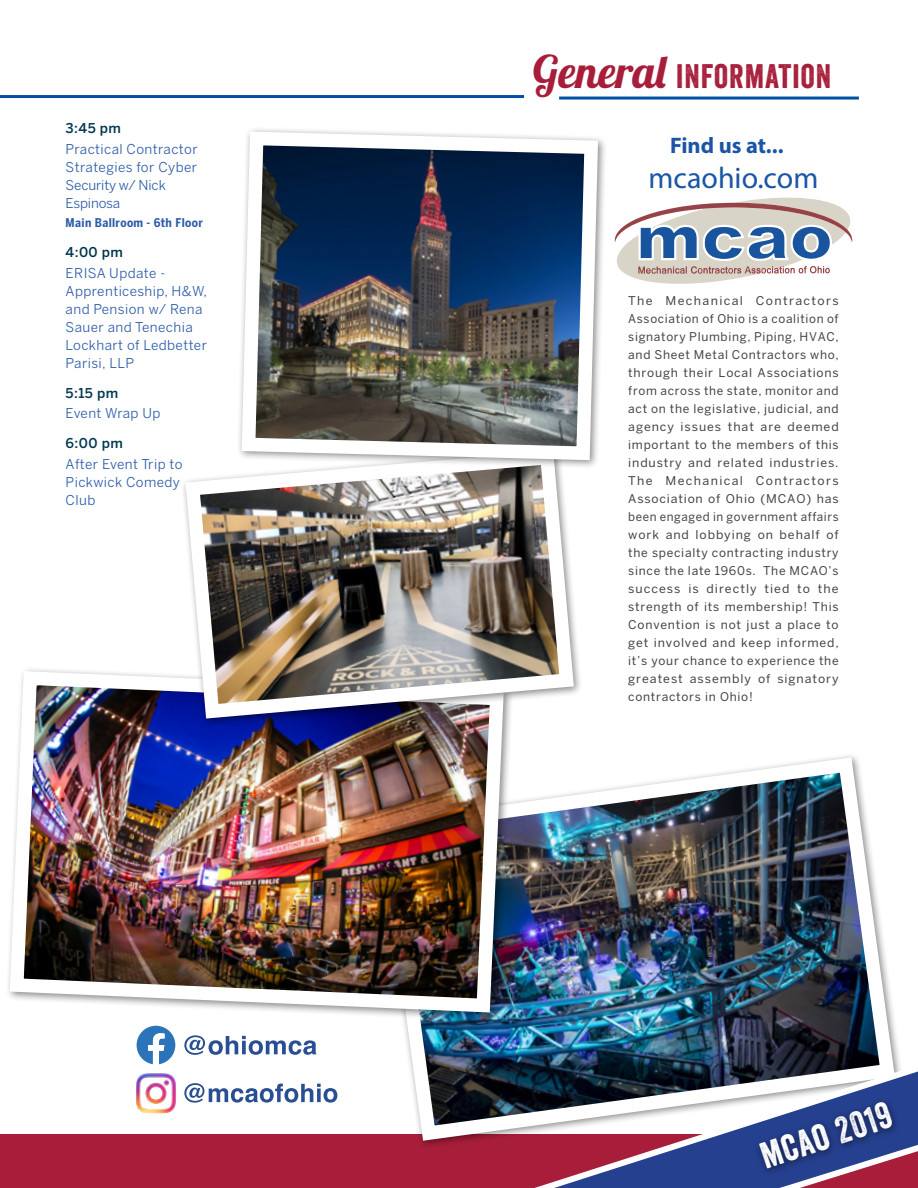
<style>
.page{position:relative;width:918px;height:1188px;background:#fff}
.page>*{position:absolute;margin:0;border:0;box-sizing:border-box;transform-origin:0 0}
.t1{font:36px "Veneer";color:#fff}
.t2{font:33px "Veneer";letter-spacing:.03em;color:#a81e3a}
.t3{font:30px "Myriad Pro";color:#1a55a6}
.t4{font:700 22.5px "Myriad Pro";color:#1a55a6}
.t5{font:13.5px/18px "Benton Sans";letter-spacing:.03em;color:#2c5ba9}
.t6{font:500 13.5px "Benton Sans";letter-spacing:.03em;color:#00384f}
.t7{font:12px/18px "Benton Sans";letter-spacing:.075em;color:#434345;text-align:justify}
.t8{font:700 condensed 12px "Benton Sans";letter-spacing:.03em;color:#2c5ba9}
.s1{font-family:"Lobster 1.4";font-size:45px}
</style>
<div class="page">
<div style="left:0;top:1135px;width:918px;height:53px;background:#a81e3a"></div>
<img style="left:372px;top:755px;width:527px;height:391px">
<svg style="left:453px;top:1055px;width:465px;height:133px"></svg>
<hr style="left:0;top:95px;width:524px;height:3px;background:#004fa3">
<hr style="left:559px;top:97px;width:300px;height:3px;background:#004fa3">
<img style="left:8px;top:669px;width:503px;height:351px">
<svg style="left:615px;top:198px;width:237px;height:86px"></svg>
<img style="left:178px;top:469px;width:402px;height:257px">
<img style="left:239px;top:129px;width:366px;height:338px">
<div style="left:753px;top:1097px;width:146px;height:81px;background:#000;opacity:.5"></div>
<img style="left:136px;top:1064px;width:40px;height:50px">
<svg style="left:137px;top:1026px;width:38px;height:38px"></svg>
<svg style="left:184px;top:1035px;width:132px;height:20px"></svg>
<svg style="left:184px;top:1083px;width:153px;height:20px"></svg>
<p class="t6" style="left:66px;top:120px;width:57px">3:45 pm</p>
<p class="t5" style="left:66px;top:140px;width:134px">Practical Contractor<br>Strategies for Cyber<br>Security w/ Nick<br>Espinosa</p>
<p class="t8" style="left:66px;top:216px;width:139px">Main Ballroom - 6th Floor</p>
<p class="t6" style="left:66px;top:244px;width:59px">4:00 pm</p>
<p class="t5" style="left:66px;top:264px;width:143px">ERISA Update -<br>Apprenticeship, H&amp;W, and Pension w/ Rena<br>Sauer and Tenechia<br>Lockhart of Ledbetter<br>Parisi, LLP</p>
<p class="t6" style="left:66px;top:385px;width:54px">5:15 pm</p>
<p class="t5" style="left:66px;top:404px;width:96px">Event Wrap Up</p>
<p class="t6" style="left:66px;top:435px;width:59px">6:00 pm</p>
<p class="t5" style="left:66px;top:455px;width:118px">After Event Trip to<br>Pickwick Comedy<br>Club</p>
<h2 class="t2" style="left:533px;top:56px;width:300px"><span class="s1">General</span> INFORMATION</h2>
<h3 class="t4" style="left:670px;top:131px;width:115px">Find us at...</h3>
<h3 class="t3" style="left:649px;top:159px;width:171px">mcaohio.com</h3>
<p class="t7" style="left:628px;top:291px;width:212px">The Mechanical Contractors Association of Ohio is a coalition of signatory Plumbing, Piping, HVAC, and Sheet Metal Contractors who, through their Local Associations from across the state, monitor and act on the legislative, judicial, and agency issues that are deemed important to the members of this industry and related industries.<br>The Mechanical Contractors Association of Ohio (MCAO) has been engaged in government affairs work and lobbying on behalf of the specialty contracting industry since the late 1960s. The MCAO’s success is directly tied to the strength of its membership! This Convention is not just a place to get involved and keep informed, it’s your chance to experience the greatest assembly of signatory contractors in Ohio!</p>
<h1 class="t1" style="left:755px;top:1135px;width:137px;rotate:-18deg">MCAO 2019</h1>
</div>
